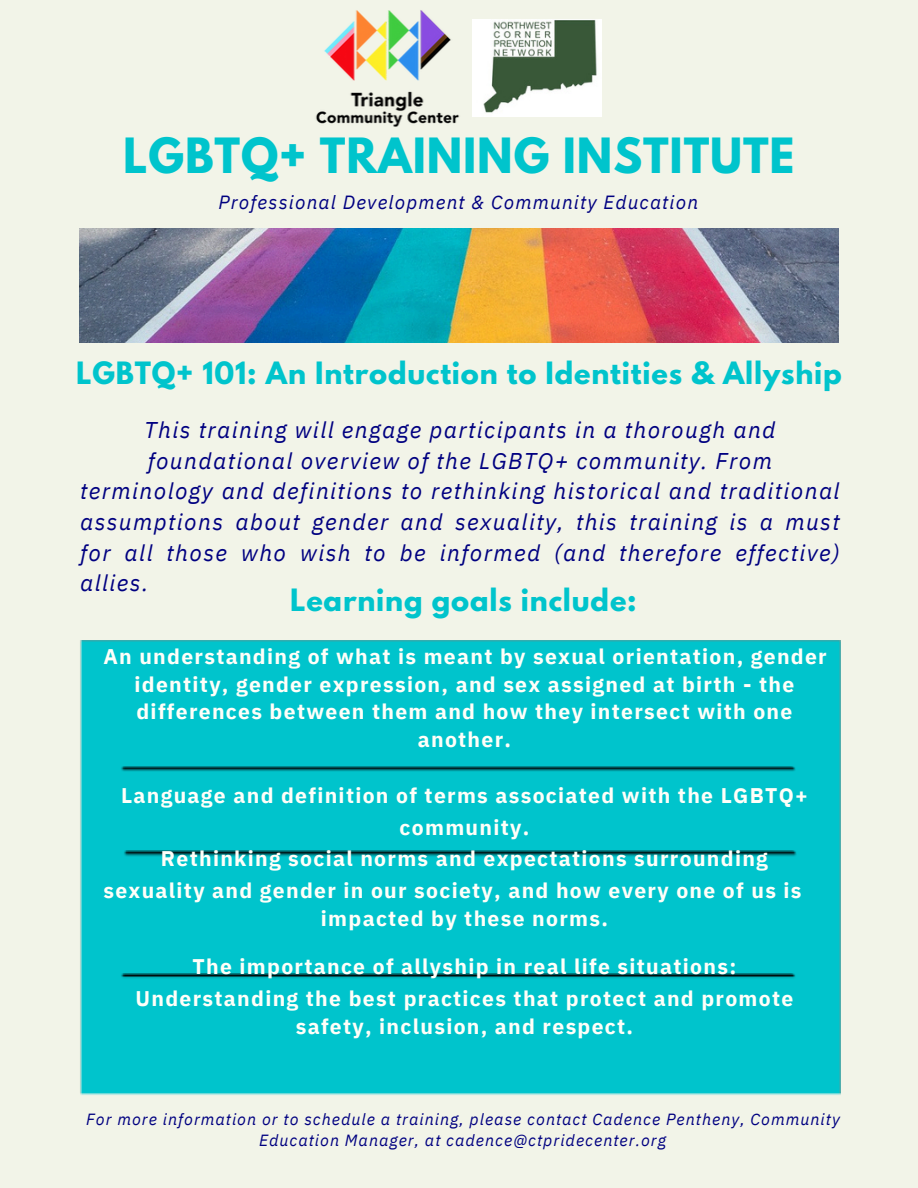
<style>
.page{position:relative;width:918px;height:1188px;background:#f2f4e8}
.page>*{position:absolute;margin:0;border:0;box-sizing:border-box;transform-origin:0 0}
.t1{font:700 43.05px "League Spartan";letter-spacing:.02em;color:#00c4cc}
.t2{font:700 27.3px "League Spartan";letter-spacing:.03em;color:#00c4cc}
.t3{font:italic 22.8px "IBM Plex Sans";letter-spacing:.06em;color:#000080}
.t4{font:700 21.15px/27.5px "IBM Plex Sans";letter-spacing:.06em;color:#fffff9;text-align:center}
.t5{font:italic 19.05px "IBM Plex Sans";letter-spacing:.06em;color:#000080}
.t6{font:italic 16.2px/21.1px "IBM Plex Sans";letter-spacing:.06em;color:#000080;text-align:center}
</style>
<div class="page">
<img style="left:80px;top:229px;width:759px;height:113px">
<div style="left:80px;top:641px;width:760px;height:454px;background:#00c4cc"></div>
<img style="left:121px;top:766px;width:675px;height:6px">
<img style="left:124px;top:851px;width:672px;height:6px">
<img style="left:121px;top:974px;width:675px;height:5px">
<img style="left:315px;top:10px;width:145px;height:117px">
<img style="left:473px;top:20px;width:129px;height:96px">
<p class="t1" style="left:123px;top:134px;width:673px">LGBTQ+ TRAINING INSTITUTE</p>
<p class="t5" style="left:219px;top:190px;width:481px">Professional Development &amp; Community Education</p>
<h2 class="t2" style="left:76px;top:359px;width:767px">LGBTQ+ 101: An Introduction to Identities &amp; Allyship</h2>
<h2 class="t3" style="left:144px;top:414px;width:633px">This training will engage participants in a thorough and</h2>
<h2 class="t3" style="left:148px;top:445px;width:626px">foundational overview of the LGBTQ+ community. From</h2>
<h2 class="t3" style="left:80px;top:476px;width:761px">terminology and definitions to rethinking historical and traditional</h2>
<h2 class="t3" style="left:80px;top:507px;width:761px">assumptions about gender and sexuality, this training is a must</h2>
<h2 class="t3" style="left:80px;top:537px;width:761px">for all those who wish to be informed (and therefore effective)</h2>
<h2 class="t3" style="left:80px;top:568px;width:70px">allies.</h2>
<p class="t2" style="left:290px;top:586px;width:348px">Learning goals include:</p>
<p class="t4" style="left:103px;top:643px;width:725px">An understanding of what is meant by sexual orientation, gender identity, gender expression, and sex assigned at birth - the differences between them and how they intersect with one another.</p>
<p class="t4" style="left:121px;top:781px;width:688px">Language and definition of terms associated with the LGBTQ+</p>
<p class="t4" style="left:400px;top:813px;width:131px">community.</p>
<p class="t4" style="left:161px;top:845px;width:608px">Rethinking social norms and expectations surrounding</p>
<p class="t4" style="left:103px;top:876px;width:700px">sexuality and gender in our society, and how every one of us is</p>
<p class="t4" style="left:321px;top:904px;width:288px">impacted by these norms.</p>
<p class="t4" style="left:136px;top:950px;width:659px;line-height:31.8px">The importance of allyship in real life situations:<br>Understanding the best practices that protect and promote</p>
<p class="t4" style="left:296px;top:1012px;width:339px">safety, inclusion, and respect.</p>
<p class="t6" style="left:86px;top:1108px;width:755px">For more information or to schedule a training, please contact Cadence Pentheny, Community<br>Education Manager, at cadence@ctpridecenter.org</p>
</div>
